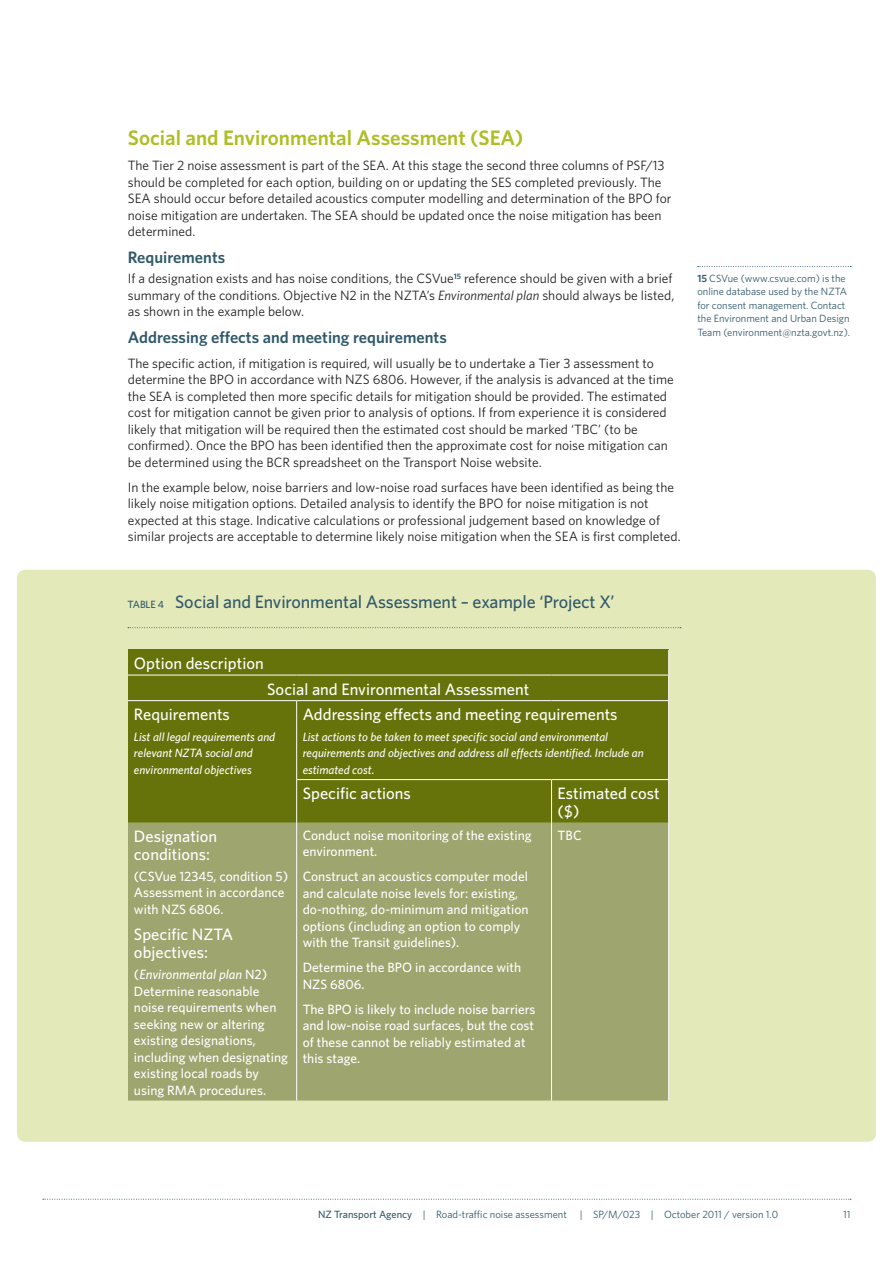
<style>
.page{position:relative;width:893px;height:1263px;background:#fff}
.page>*{position:absolute;margin:0;border:0;box-sizing:border-box;transform-origin:0 0}
.t1{font:600 21px "Whitney";color:#aebe24}
.t2{font:500 18px "Whitney";letter-spacing:-.005em;color:#31596a}
.t3{font:500 16.5px/18px "Whitney";color:#fff}
.t4{font:600 16.5px "Whitney";color:#31596a}
.t5{font:13.5px/16.5px "Whitney";color:#231f20}
.t6{font:500 13.5px/16.5px "Whitney";color:#fff}
.t7{font:italic 500 12px/16.5px "Whitney";color:#fff}
.t8{font:10.5px/13.5px "Whitney";color:#31596a}
.s1{font-style:italic}
.s2{font-weight:600}
.s3{font-size:10.5px}
.s4{font-weight:500}
</style>
<div class="page">
<div style="left:17px;top:570px;width:859px;height:572px;background:#e4e9ba;border-radius:9px"></div>
<svg style="left:43px;top:1199px;width:808px;height:1px"></svg>
<div style="left:128px;top:650px;width:541px;height:25px;background:#66730a"></div>
<div style="left:128px;top:676px;width:540px;height:147px;background:#66730a"></div>
<div style="left:128px;top:823px;width:540px;height:277px;background:#9ea56e"></div>
<hr style="left:128px;top:675px;width:169px;height:1px;background:#fff">
<hr style="left:297px;top:675px;width:255px;height:1px;background:#fff">
<hr style="left:552px;top:675px;width:117px;height:1px;background:#fff">
<hr style="left:296px;top:701px;width:1px;height:78px;background:#fff">
<hr style="left:668px;top:701px;width:1px;height:78px;background:#fff">
<svg style="left:668px;top:650px;width:1px;height:50px"></svg>
<hr style="left:128px;top:700px;width:169px;height:1px;background:#fff">
<hr style="left:297px;top:700px;width:255px;height:1px;background:#fff">
<hr style="left:552px;top:700px;width:117px;height:1px;background:#fff">
<hr style="left:296px;top:780px;width:1px;height:43px;background:#fff">
<hr style="left:296px;top:779px;width:256px;height:1px;background:#fff">
<hr style="left:552px;top:779px;width:117px;height:1px;background:#fff">
<hr style="left:551px;top:780px;width:1px;height:43px;background:#fff">
<hr style="left:668px;top:780px;width:1px;height:43px;background:#fff">
<hr style="left:296px;top:823px;width:1px;height:277px;background:#fff">
<hr style="left:551px;top:823px;width:1px;height:277px;background:#fff">
<hr style="left:668px;top:823px;width:1px;height:277px;background:#fff">
<svg style="left:698px;top:266px;width:153px;height:1px"></svg>
<svg style="left:128px;top:627px;width:553px;height:1px"></svg>
<h1 class="t1" style="left:128px;top:124px;width:397px">Social and Environmental Assessment (SEA)</h1>
<p class="t5" style="left:128px;top:157px;width:545px">The Tier 2 noise assessment is part of the SEA. At this stage the second three columns of PSF/13 should be completed for each option, building on or updating the SES completed previously. The SEA should occur before detailed acoustics computer modelling and determination of the BPO for noise mitigation are undertaken. The SEA should be updated once the noise mitigation has been determined.</p>
<p class="t4" style="left:128px;top:246px;width:99px">Requirements</p>
<p class="t5" style="left:128px;top:270px;width:548px">If a designation exists and has noise conditions, the CSVue<sup>15</sup> reference should be given with a brief summary of the conditions. Objective N2 in the NZTA’s <span class="s1">Environmental plan</span> should always be listed, as shown in the example below.</p>
<p class="t4" style="left:128px;top:326px;width:320px">Addressing effects and meeting requirements</p>
<p class="t5" style="left:128px;top:354px;width:547px">The specific action, if mitigation is required, will usually be to undertake a Tier 3 assessment to determine the BPO in accordance with NZS 6806. However, if the analysis is advanced at the time the SEA is completed then more specific details for mitigation should be provided. The estimated cost for mitigation cannot be given prior to analysis of options. If from experience it is considered likely that mitigation will be required then the estimated cost should be marked ‘TBC’ (to be confirmed). Once the BPO has been identified then the approximate cost for noise mitigation can be determined using the BCR spreadsheet on the Transport Noise website.</p>
<p class="t5" style="left:128px;top:478px;width:554px">In the example below, noise barriers and low-noise road surfaces have been identified as being the likely noise mitigation options. Detailed analysis to identify the BPO for noise mitigation is not expected at this stage. Indicative calculations or professional judgement based on knowledge of similar projects are acceptable to determine likely noise mitigation when the SEA is first completed.</p>
<p class="t8" style="left:697px;top:271px;width:154px"><span class="s2">15</span> CSVue (www.csvue.com) is the online database used by the NZTA for consent management. Contact the Environment and Urban Design Team (environment@nzta.govt.nz).</p>
<h2 class="t2" style="left:128px;top:590px;width:489px"><span class="s3">Table 4</span> Social and Environmental Assessment – example ‘Project X’</h2>
<p class="t3" style="left:134px;top:654px;width:131px">Option description</p>
<p class="t3" style="left:267px;top:680px;width:264px">Social and Environmental Assessment</p>
<p class="t3" style="left:134px;top:705px;width:97px">Requirements</p>
<p class="t7" style="left:134px;top:728px;width:143px">List all legal requirements and relevant NZTA social and environmental objectives</p>
<p class="t3" style="left:134px;top:827px;width:85px">Designation conditions:</p>
<p class="t6" style="left:134px;top:867px;width:156px">(CSVue 12345, condition 5)<br>Assessment in accordance with NZS 6806.</p>
<p class="t3" style="left:134px;top:925px;width:101px">Specific NZTA objectives:</p>
<p class="t6" style="left:134px;top:966px;width:155px">(<span class="s1">Environmental plan</span> N2)<br>Determine reasonable noise requirements when seeking new or altering existing designations, including when designating existing local roads by using RMA procedures.</p>
<p class="t3" style="left:303px;top:705px;width:316px">Addressing effects and meeting requirements</p>
<p class="t7" style="left:303px;top:728px;width:342px">List actions to be taken to meet specific social and environmental requirements and objectives and address all effects identified. Include an estimated cost.</p>
<p class="t3" style="left:303px;top:784px;width:110px">Specific actions</p>
<p class="t3" style="left:558px;top:784px;width:104px">Estimated cost ($)</p>
<p class="t6" style="left:303px;top:826px;width:230px">Conduct noise monitoring of the existing environment.</p>
<p class="t6" style="left:303px;top:868px;width:227px">Construct an acoustics computer model and calculate noise levels for: existing, do-nothing, do-minimum and mitigation options (including an option to comply with the Transit guidelines).</p>
<p class="t6" style="left:303px;top:959px;width:220px">Determine the BPO in accordance with<br>NZS 6806.</p>
<p class="t6" style="left:303px;top:1000px;width:234px">The BPO is likely to include noise barriers and low-noise road surfaces, but the cost of these cannot be reliably estimated at this stage.</p>
<p class="t6" style="left:558px;top:826px;width:26px">TBC</p>
<p class="t8" style="left:318px;top:1207px;width:462px"><span class="s4">NZ Transport Agency</span> | Road-traffic noise assessment | SP/M/023 | October 2011 / version 1.0</p>
<p class="t8" style="left:843px;top:1207px;width:9px">11</p>
</div>
